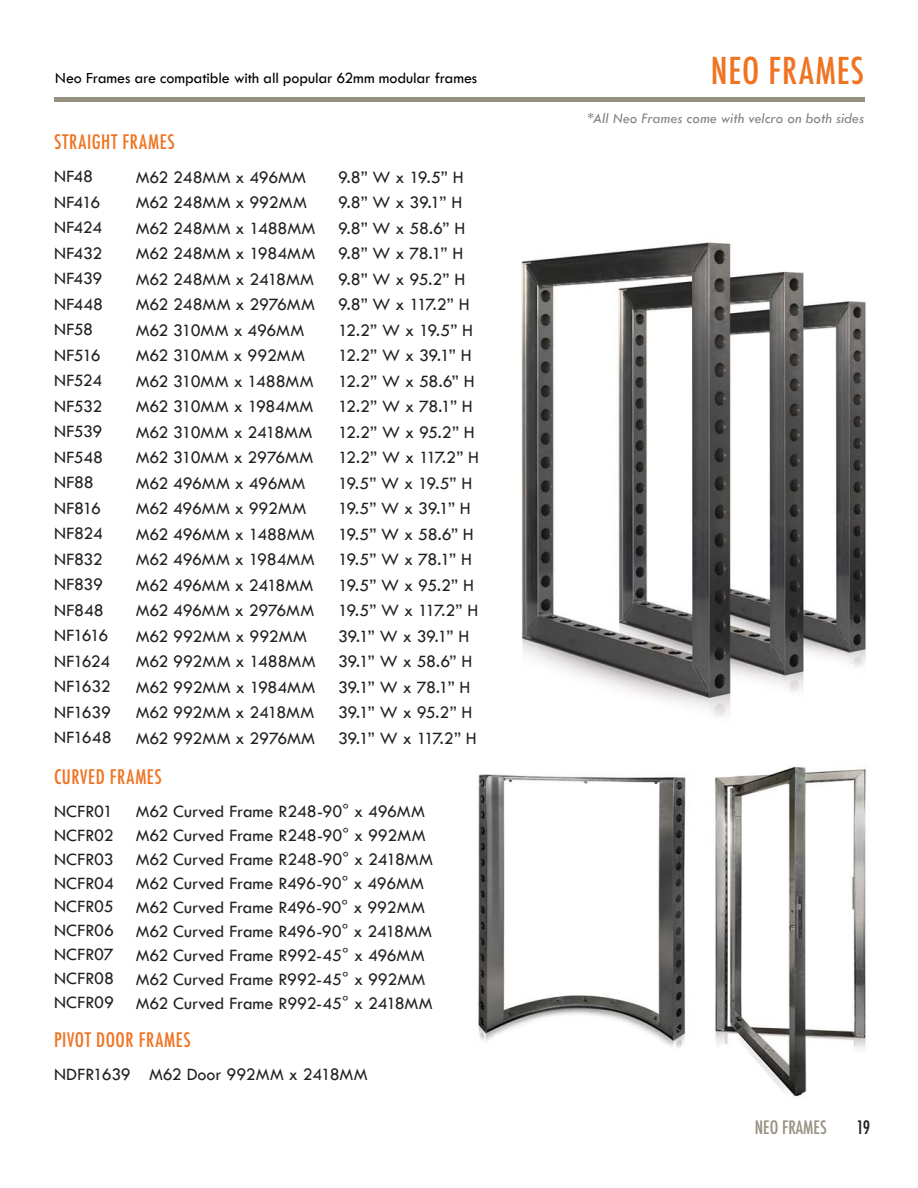
<style>
.page{position:relative;width:918px;height:1188px;background:#fff}
.page>*{position:absolute;margin:0;border:0;box-sizing:border-box;transform-origin:0 0}
.t1{font:500 condensed 36px "Futura";letter-spacing:.02em;color:#ee7422}
.t2{font:500 condensed 19.5px "Futura";letter-spacing:.025em;color:#ee7422}
.t3{font:18px/25.5px "Tw Cen";letter-spacing:-.015em;color:#231f20}
.t4{font:18px/25.5px "Tw Cen";letter-spacing:-.085em;color:#231f20}
.t5{font:500 condensed 18px "Futura";color:#979180}
.t6{font:500 condensed 18px "Futura";color:#231f20}
.t7{font:16.05px "Tw Cen";letter-spacing:-.01em;color:#010202}
.t8{font:italic 15px "Tw Cen";letter-spacing:.01em;color:#828181}
</style>
<div class="page">
<img style="left:714px;top:766px;width:152px;height:331px">
<img style="left:521px;top:242px;width:345px;height:475px">
<div style="left:54px;top:97px;width:810px;height:5px;background:#979180"></div>
<img style="left:478px;top:774px;width:208px;height:275px">
<p class="t7" style="left:55px;top:70px;width:423px">Neo Frames are compatible with all popular 62mm modular frames</p>
<p class="t2" style="left:54px;top:130px;width:122px">STRAIGHT FRAMES</p>
<p class="t3" style="left:54px;top:164px;width:59px">NF48<br>NF416<br>NF424<br>NF432<br>NF439<br>NF448<br>NF58<br>NF516<br>NF524<br>NF532<br>NF539<br>NF548<br>NF88<br>NF816<br>NF824<br>NF832<br>NF839<br>NF848<br>NF1616<br>NF1624<br>NF1632<br>NF1639<br>NF1648</p>
<p class="t3" style="left:136px;top:164px;width:181px">M62 248MM x 496MM<br>M62 248MM x 992MM<br>M62 248MM x 1488MM<br>M62 248MM x 1984MM<br>M62 248MM x 2418MM<br>M62 248MM x 2976MM<br>M62 310MM x 496MM<br>M62 310MM x 992MM<br>M62 310MM x 1488MM<br>M62 310MM x 1984MM<br>M62 310MM x 2418MM<br>M62 310MM x 2976MM<br>M62 496MM x 496MM<br>M62 496MM x 992MM<br>M62 496MM x 1488MM<br>M62 496MM x 1984MM<br>M62 496MM x 2418MM<br>M62 496MM x 2976MM<br>M62 992MM x 992MM<br>M62 992MM x 1488MM<br>M62 992MM x 1984MM<br>M62 992MM x 2418MM<br>M62 992MM x 2976MM</p>
<p class="t4" style="left:338px;top:164px;width:143px">9.8” W x 19.5” H<br>9.8” W x 39.1” H<br>9.8” W x 58.6” H<br>9.8” W x 78.1” H<br>9.8” W x 95.2” H<br>9.8” W x 117.2” H<br>12.2” W x 19.5” H<br>12.2” W x 39.1” H<br>12.2” W x 58.6” H<br>12.2” W x 78.1” H<br>12.2” W x 95.2” H<br>12.2” W x 117.2” H<br>19.5” W x 19.5” H<br>19.5” W x 39.1” H<br>19.5” W x 58.6” H<br>19.5” W x 78.1” H<br>19.5” W x 95.2” H<br>19.5” W x 117.2” H<br>39.1” W x 39.1” H<br>39.1” W x 58.6” H<br>39.1” W x 78.1” H<br>39.1” W x 95.2” H<br>39.1” W x 117.2” H</p>
<p class="t2" style="left:54px;top:764px;width:109px">CURVED FRAMES</p>
<p class="t3" style="left:54px;top:799px;width:62px;line-height:24px;text-align:justify">NCFR01<br>NCFR02<br>NCFR03<br>NCFR04<br>NCFR05<br>NCFR06<br>NCFR07<br>NCFR08<br>NCFR09</p>
<p class="t3" style="left:136px;top:799px;width:299px;line-height:24px">M62 Curved Frame R248-90° x 496MM M62 Curved Frame R248-90° x 992MM M62 Curved Frame R248-90° x 2418MM M62 Curved Frame R496-90° x 496MM M62 Curved Frame R496-90° x 992MM M62 Curved Frame R496-90° x 2418MM M62 Curved Frame R992-45° x 496MM M62 Curved Frame R992-45° x 992MM M62 Curved Frame R992-45° x 2418MM</p>
<p class="t2" style="left:54px;top:1028px;width:138px">PIVOT DOOR FRAMES</p>
<p class="t3" style="left:54px;top:1062px;width:315px">NDFR1639 M62 Door 992MM x 2418MM</p>
<h1 class="t1" style="left:711px;top:48px;width:155px">NEO FRAMES</h1>
<p class="t8" style="left:588px;top:110px;width:278px">*All Neo Frames come with velcro on both sides</p>
<p class="t5" style="left:755px;top:1116px;width:74px">NEO FRAMES</p>
<p class="t6" style="left:857px;top:1116px;width:15px">19</p>
</div>
